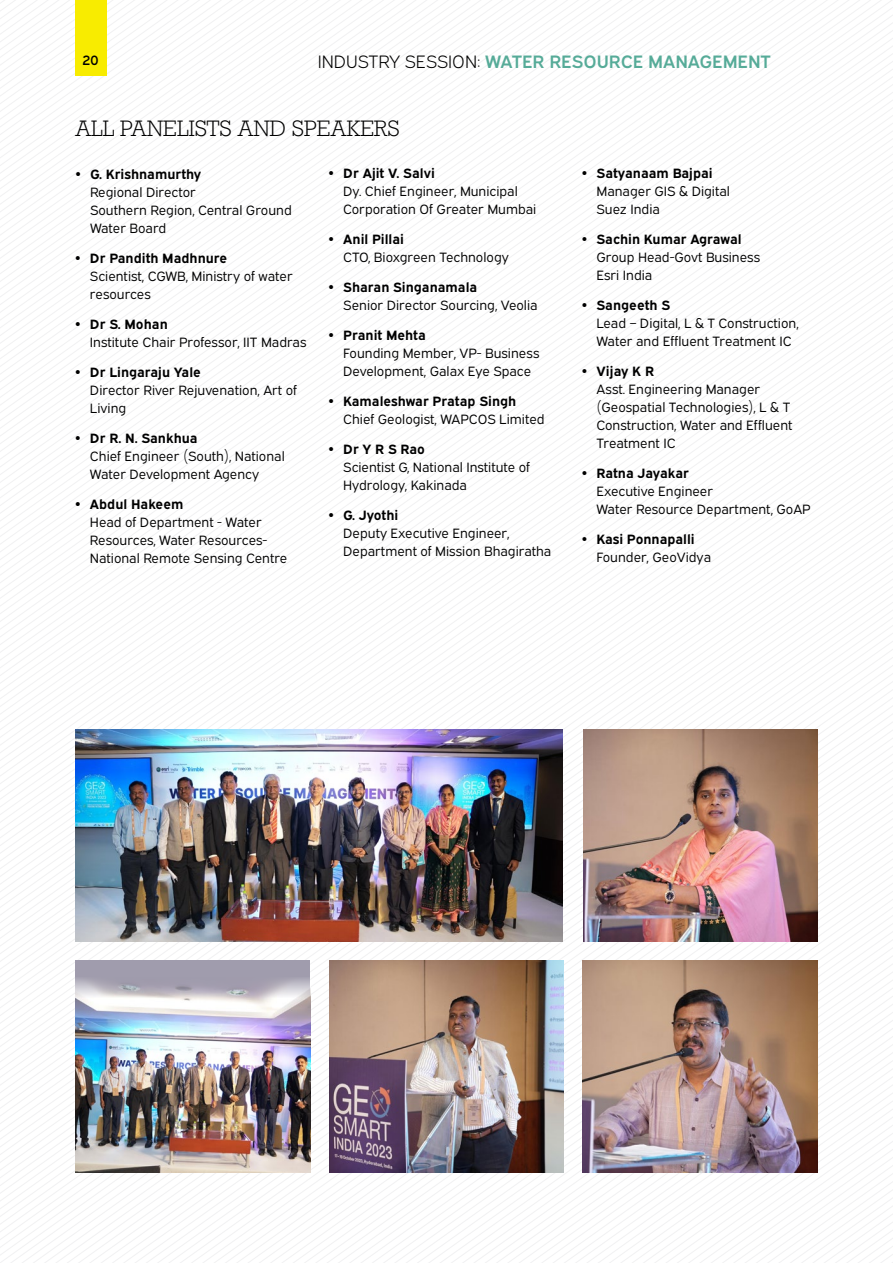
<style>
.page{position:relative;width:893px;height:1263px;background:#fff}
.page>*{position:absolute;margin:0;border:0;box-sizing:border-box;transform-origin:0 0}
.t1{font:300 21px "Rockwell Nova";color:#000}
.t2{font:18px "Expressway Sb";color:#56ab98}
.t3{font:13.5px/18px "Expressway Bk";color:#000}
.t4{font:700 13.5px "Expressway Rg";color:#000}
.t5{font:13.5px "Expressway Sb";color:#000}
.s1{font-family:"Expressway Lt";color:#000}
</style>
<div class="page">
<svg style="left:0;top:1165px;width:893px;height:8px"></svg>
<svg style="left:0;top:1173px;width:893px;height:8px"></svg>
<svg style="left:0;top:1181px;width:892px;height:8px"></svg>
<svg style="left:1px;top:1189px;width:891px;height:8px"></svg>
<svg style="left:0;top:1197px;width:892px;height:8px"></svg>
<svg style="left:0;top:1205px;width:893px;height:8px"></svg>
<svg style="left:0;top:1213px;width:893px;height:50px"></svg>
<img style="left:583px;top:729px;width:235px;height:213px">
<img style="left:75px;top:729px;width:488px;height:213px">
<div style="left:75px;top:960px;width:235px;height:212px;background:#a09cad"></div>
<img style="left:75px;top:979px;width:235px;height:193px">
<img style="left:329px;top:960px;width:235px;height:212px">
<img style="left:583px;top:960px;width:235px;height:212px">
<div style="left:75px;top:0;width:31px;height:76px;background:#f8ec00"></div>
<p class="t5" style="left:83px;top:49px;width:18px">20</p>
<h2 class="t2" style="left:318px;top:47px;width:455px"><span class="s1">INDUSTRY SESSION:</span> WATER RESOURCE MANAGEMENT</h2>
<h1 class="t1" style="left:75px;top:115px;width:326px">ALL PANELISTS AND SPEAKERS</h1>
<p class="t4" style="left:90px;top:163px;width:113px">G. Krishnamurthy</p>
<p class="t3" style="left:90px;top:181px;width:203px">Regional Director<br>Southern Region, Central Ground<br>Water Board</p>
<p class="t4" style="left:90px;top:247px;width:139px">Dr Pandith Madhnure</p>
<p class="t3" style="left:90px;top:265px;width:204px">Scientist, CGWB, Ministry of water resources</p>
<p class="t4" style="left:90px;top:313px;width:79px">Dr S. Mohan</p>
<p class="t3" style="left:90px;top:331px;width:218px">Institute Chair Professor, IIT Madras</p>
<p class="t4" style="left:90px;top:361px;width:113px">Dr Lingaraju Yale</p>
<p class="t3" style="left:90px;top:379px;width:209px">Director River Rejuvenation, Art of<br>Living</p>
<p class="t4" style="left:90px;top:427px;width:109px">Dr R. N. Sankhua</p>
<p class="t3" style="left:90px;top:445px;width:196px">Chief Engineer (South), National<br>Water Development Agency</p>
<p class="t4" style="left:90px;top:493px;width:95px">Abdul Hakeem</p>
<p class="t3" style="left:90px;top:511px;width:199px">Head of Department - Water<br>Resources, Water Resources-<br>National Remote Sensing Centre</p>
<p class="t4" style="left:343px;top:163px;width:93px">Dr Ajit V. Salvi</p>
<p class="t3" style="left:343px;top:181px;width:195px">Dy. Chief Engineer, Municipal<br>Corporation Of Greater Mumbai</p>
<p class="t4" style="left:343px;top:229px;width:62px">Anil Pillai</p>
<p class="t3" style="left:343px;top:247px;width:167px">CTO, Bioxgreen Technology</p>
<p class="t4" style="left:343px;top:277px;width:136px">Sharan Singanamala</p>
<p class="t3" style="left:343px;top:295px;width:196px">Senior Director Sourcing, Veolia</p>
<p class="t4" style="left:343px;top:325px;width:84px">Pranit Mehta</p>
<p class="t3" style="left:343px;top:343px;width:198px">Founding Member, VP- Business<br>Development, Galax Eye Space</p>
<p class="t4" style="left:343px;top:391px;width:175px">Kamaleshwar Pratap Singh</p>
<p class="t3" style="left:343px;top:409px;width:203px">Chief Geologist, WAPCOS Limited</p>
<p class="t4" style="left:343px;top:439px;width:83px">Dr Y R S Rao</p>
<p class="t3" style="left:343px;top:457px;width:189px">Scientist G, National Institute of<br>Hydrology, Kakinada</p>
<p class="t4" style="left:343px;top:505px;width:57px">G. Jyothi</p>
<p class="t3" style="left:343px;top:523px;width:210px">Deputy Executive Engineer,<br>Department of Mission Bhagiratha</p>
<p class="t4" style="left:596px;top:163px;width:118px">Satyanaam Bajpai</p>
<p class="t3" style="left:596px;top:181px;width:135px">Manager GIS &amp; Digital<br>Suez India</p>
<p class="t4" style="left:596px;top:229px;width:147px">Sachin Kumar Agrawal</p>
<p class="t3" style="left:596px;top:247px;width:165px">Group Head-Govt Business<br>Esri India</p>
<p class="t4" style="left:596px;top:295px;width:75px">Sangeeth S</p>
<p class="t3" style="left:596px;top:313px;width:204px">Lead – Digital, L &amp; T Construction,<br>Water and Effluent Treatment IC</p>
<p class="t4" style="left:596px;top:361px;width:59px">Vijay K R</p>
<p class="t3" style="left:596px;top:379px;width:198px">Asst. Engineering Manager (Geospatial Technologies), L &amp; T<br>Construction, Water and Effluent<br>Treatment IC</p>
<p class="t4" style="left:596px;top:463px;width:94px">Ratna Jayakar</p>
<p class="t3" style="left:596px;top:481px;width:216px">Executive Engineer<br>Water Resource Department, GoAP</p>
<p class="t4" style="left:596px;top:529px;width:100px">Kasi Ponnapalli</p>
<p class="t3" style="left:596px;top:547px;width:116px">Founder, GeoVidya</p>
</div>
